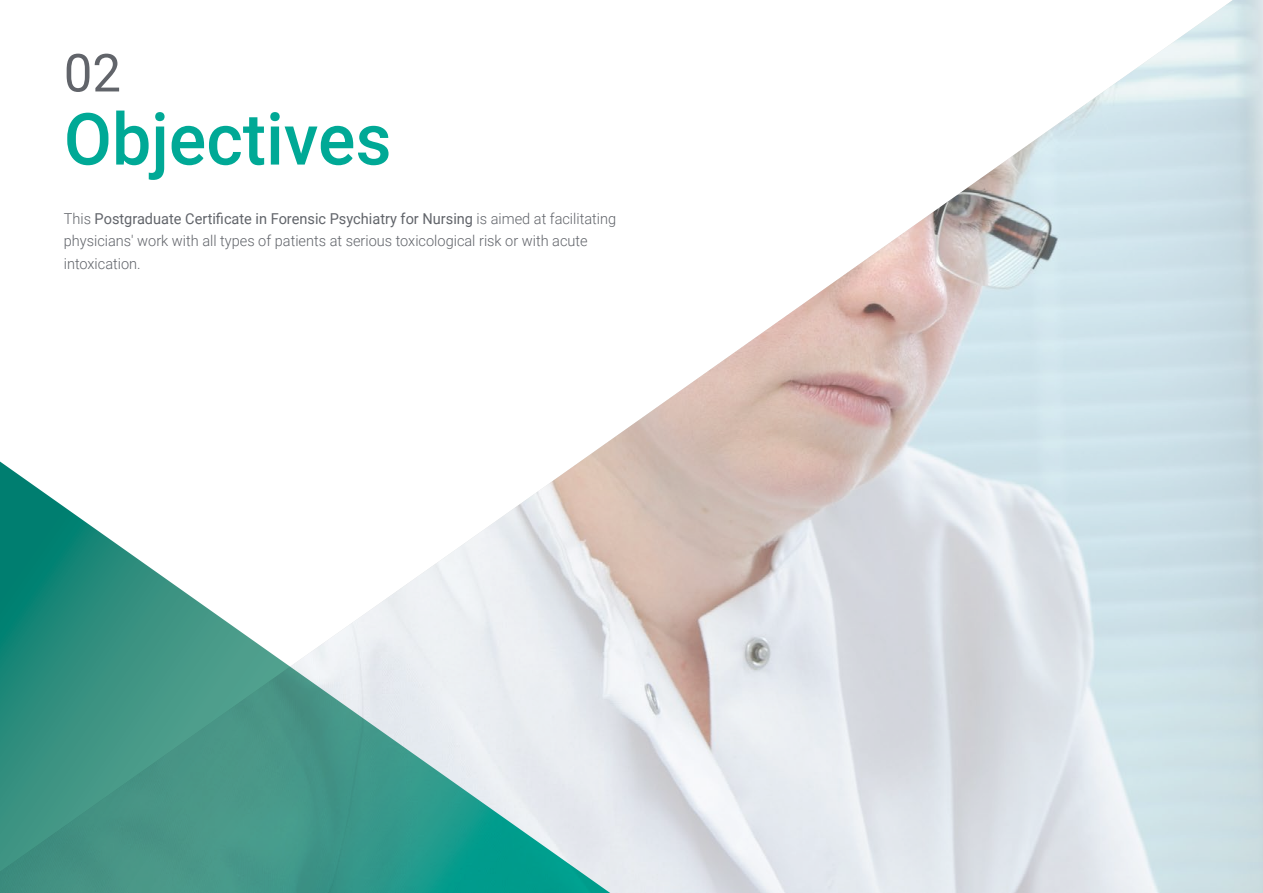
<style>
.page{position:relative;width:1263px;height:893px;background:#fff}
.page>*{position:absolute;margin:0;border:0;box-sizing:border-box;transform-origin:0 0}
.t1{font:500 72px "Roboto";color:#00a996}
.t2{font:52.5px "Roboto";color:#61646a}
.t3{font:300 15px/22.5px "Roboto";color:#61646a}
.s1{font-weight:400}
</style>
<div class="page">
<img style="left:602px;top:0;width:661px;height:893px">
<svg style="left:0;top:446px;width:640px;height:447px"></svg>
<h2 class="t2" style="left:64px;top:36px;width:59px">02</h2>
<h1 class="t1" style="left:64px;top:89px;width:329px">Objectives</h1>
<p class="t3" style="left:64px;top:207px;width:554px">This <span class="s1">Postgraduate Certificate in Forensic Psychiatry for Nursing</span> is aimed at facilitating physicians' work with all types of patients at serious toxicological risk or with acute intoxication.</p>
</div>
